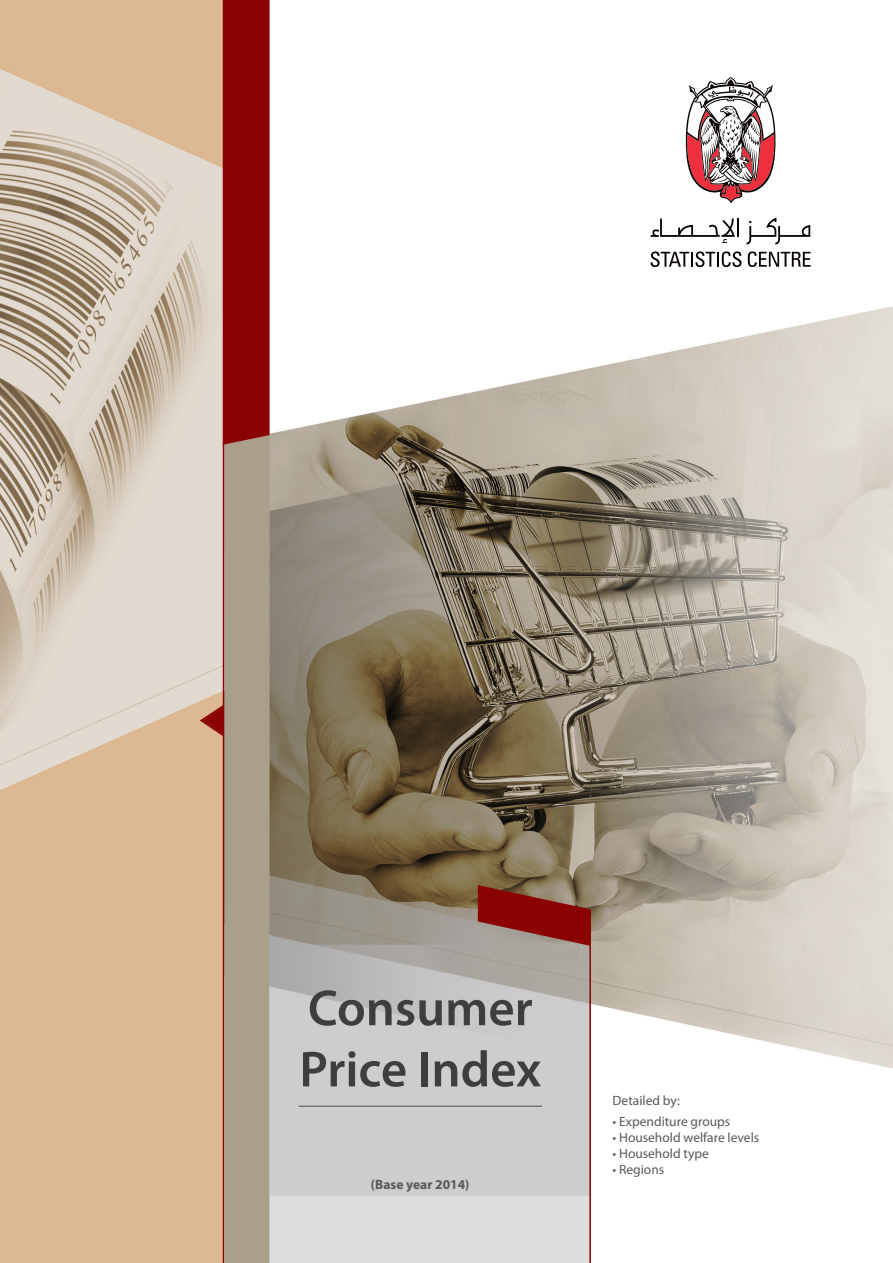
<style>
.page{position:relative;width:893px;height:1263px;background:#fff}
.page>*{position:absolute;margin:0;border:0;box-sizing:border-box;transform-origin:0 0}
.t1{font:600 51px/61.2px "Myriad Pro";color:#3e3e3f}
.t2{font:13.5px "Myriad Pro";color:#57585a}
.t3{font:700 13.5px "Myriad Pro";color:#57585a}
</style>
<div class="page">
<img style="left:0;top:0;width:893px;height:1263px">
<svg style="left:651px;top:251px;width:90px;height:16px"></svg>
<svg style="left:748px;top:251px;width:63px;height:16px"></svg>
<svg style="left:651px;top:218px;width:87px;height:25px"></svg>
<svg style="left:746px;top:217px;width:64px;height:27px"></svg>
<svg style="left:685px;top:77px;width:91px;height:126px"></svg>
<svg style="left:200px;top:0;width:70px;height:1263px;background:#b38675"></svg>
<svg style="left:270px;top:875px;width:320px;height:388px;background:#c4c1be"></svg>
<hr style="left:299px;top:1106px;width:243px;height:1px;background:#57585a">
<svg style="left:478px;top:885px;width:112px;height:61px;background:#903a34"></svg>
<hr style="left:589px;top:910px;width:2px;height:353px;background:#8b0202">
<svg style="left:651px;top:1159px;width:242px;height:104px"></svg>
<p class="t1" style="left:299px;top:976px;width:243px">Consumer<br>Price Index</p>
<p class="t3" style="left:371px;top:1176px;width:100px">(Base year 2014)</p>
<p class="t2" style="left:612px;top:1092px;width:69px">Detailed by:</p>
<p class="t2" style="left:612px;top:1113px;width:119px">• Expenditure groups</p>
<p class="t2" style="left:612px;top:1129px;width:148px">• Household welfare levels</p>
<p class="t2" style="left:612px;top:1145px;width:98px">• Household type</p>
<p class="t2" style="left:612px;top:1161px;width:53px">• Regions</p>
</div>
